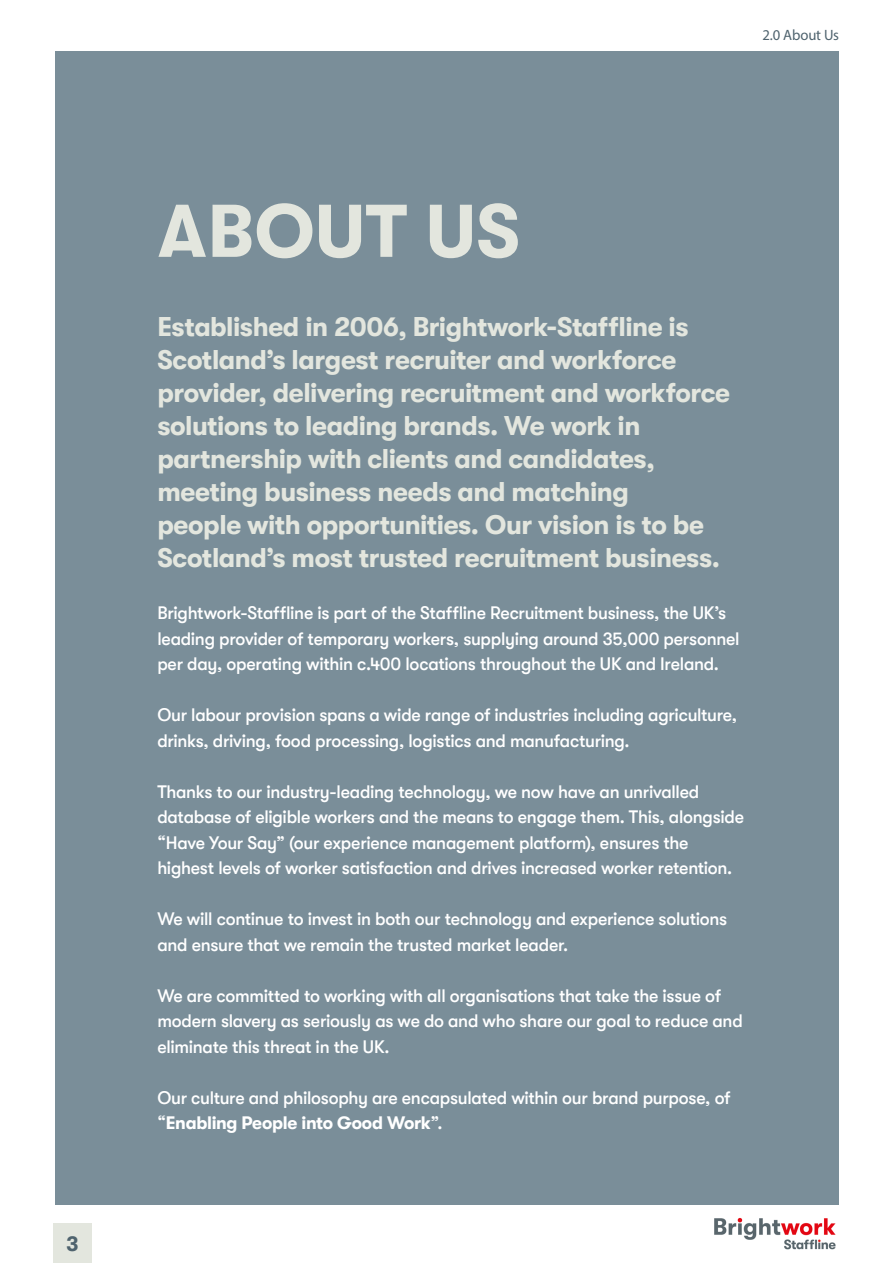
<style>
.page{position:relative;width:893px;height:1263px;background:#fff}
.page>*{position:absolute;margin:0;border:0;box-sizing:border-box;transform-origin:0 0}
.t1{font:700 74.4px "GT Walsheim Pro";letter-spacing:.01em;color:#e3e6de}
.t2{font:700 27px/33px "GT Walsheim Pro";letter-spacing:-.015em;color:#e3e6de}
.t3{font:700 20.1px "GT Walsheim Pro";color:#4f636e}
.t4{font:500 18px/25.5px "GT Walsheim Pro";letter-spacing:-.015em;color:#fff}
.t5{font:700 17.55px "GT Walsheim Pro";color:#4f636e}
.t6{font:15px "Myriad Pro";letter-spacing:-.01em;color:#4f636e}
.s1{font-weight:700}
</style>
<div class="page">
<div style="left:55px;top:51px;width:784px;height:1154px;background:#7a8e99"></div>
<div style="left:53px;top:1223px;width:39px;height:40px;background:#e3e6de"></div>
<img style="left:714px;top:1218px;width:122px;height:32px">
<p class="t3" style="left:66px;top:1232px;width:14px">3</p>
<p class="t5" style="left:66px;top:1236px;width:9px">1</p>
<p class="t6" style="left:762px;top:26px;width:78px">2.0 About Us</p>
<p class="t1" style="left:158px;top:189px;width:364px">ABOUT US</p>
<p class="t2" style="left:157px;top:310px;width:574px">Established in 2006, Brightwork-Staffline is Scotland’s largest recruiter and workforce provider, delivering recruitment and workforce solutions to leading brands. We work in partnership with clients and candidates, meeting business needs and matching<br>people with opportunities. Our vision is to be Scotland’s most trusted recruitment business.</p>
<p class="t4" style="left:157px;top:600px;width:584px">Brightwork-Staffline is part of the Staffline Recruitment business, the UK’s leading provider of temporary workers, supplying around 35,000 personnel per day, operating within c.400 locations throughout the UK and Ireland.</p>
<p class="t4" style="left:157px;top:702px;width:581px">Our labour provision spans a wide range of industries including agriculture, drinks, driving, food processing, logistics and manufacturing.</p>
<p class="t4" style="left:157px;top:779px;width:588px">Thanks to our industry-leading technology, we now have an unrivalled database of eligible workers and the means to engage them. This, alongside “Have Your Say” (our experience management platform), ensures the highest levels of worker satisfaction and drives increased worker retention.</p>
<p class="t4" style="left:157px;top:906px;width:571px">We will continue to invest in both our technology and experience solutions and ensure that we remain the trusted market leader.</p>
<p class="t4" style="left:157px;top:983px;width:587px">We are committed to working with all organisations that take the issue of modern slavery as seriously as we do and who share our goal to reduce and eliminate this threat in the UK.</p>
<p class="t4" style="left:157px;top:1085px;width:575px">Our culture and philosophy are encapsulated within our brand purpose, of “<span class="s1">Enabling People into Good Work</span>”.</p>
</div>
